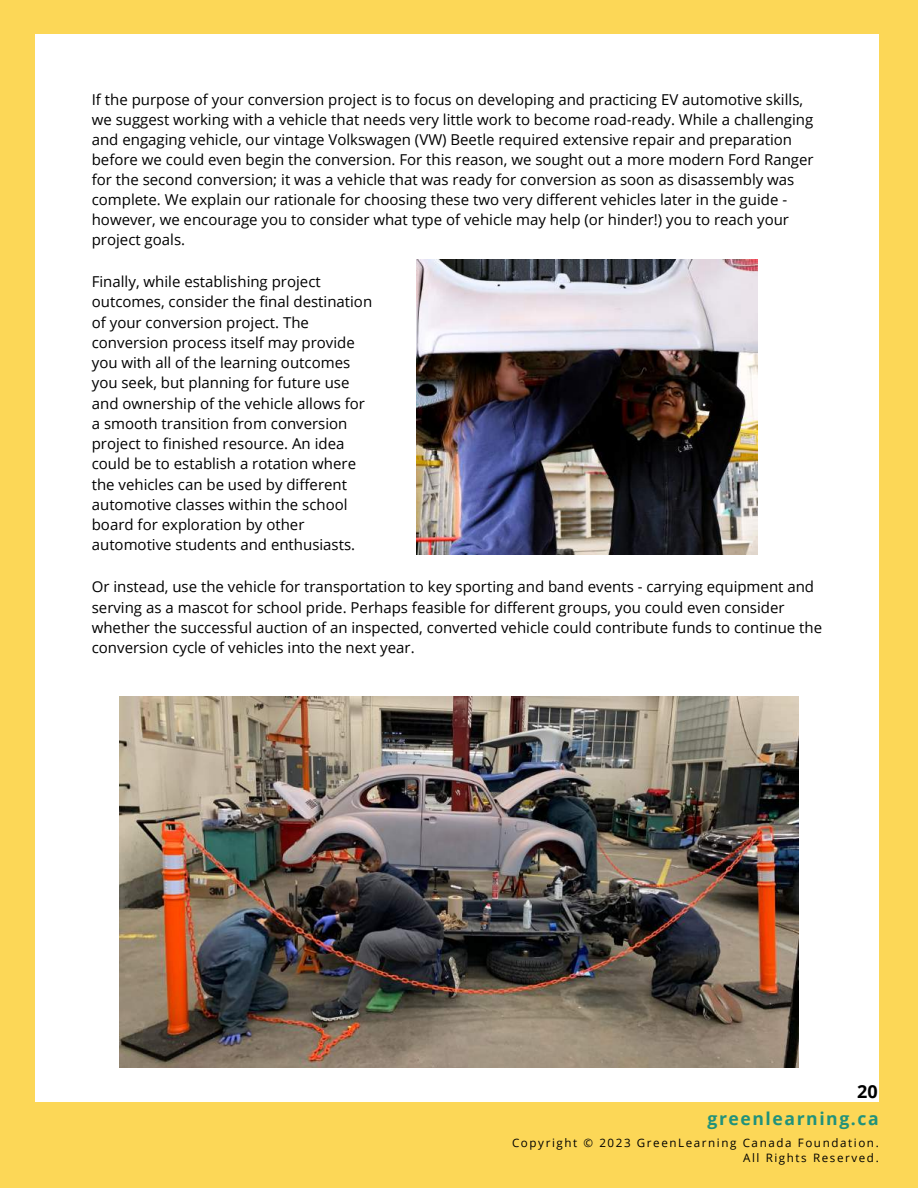
<style>
.page{position:relative;width:918px;height:1188px;background:#fcd757}
.page>*{position:absolute;margin:0;border:0;box-sizing:border-box;transform-origin:0 0}
.t1{font:700 18px "Open Sans";color:#000}
.t2{font:700 17.55px "Open Sans";letter-spacing:.09em;color:#21927b}
.t3{font:15px/20.2px "Open Sans";color:#000}
.t4{font:11.55px/15.5px "Open Sans";letter-spacing:.14em;color:#000;text-align:right}
</style>
<div class="page">
<div style="left:36px;top:34px;width:843px;height:1068px;background:#fff"></div>
<img style="left:416px;top:259px;width:341px;height:295px">
<img style="left:120px;top:697px;width:678px;height:371px">
<p class="t3" style="left:92px;top:90px;width:723px">If the purpose of your conversion project is to focus on developing and practicing EV automotive skills, we suggest working with a vehicle that needs very little work to become road-ready. While a challenging and engaging vehicle, our vintage Volkswagen (VW) Beetle required extensive repair and preparation before we could even begin the conversion. For this reason, we sought out a more modern Ford Ranger for the second conversion; it was a vehicle that was ready for conversion as soon as disassembly was complete. We explain our rationale for choosing these two very different vehicles later in the guide - however, we encourage you to consider what type of vehicle may help (or hinder!) you to reach your project goals.</p>
<p class="t3" style="left:92px;top:271px;width:282px">Finally, while establishing project outcomes, consider the final destination of your conversion project. The conversion process itself may provide you with all of the learning outcomes you seek, but planning for future use and ownership of the vehicle allows for a smooth transition from conversion project to finished resource. An idea could be to establish a rotation where the vehicles can be used by different automotive classes within the school board for exploration by other automotive students and enthusiasts.</p>
<p class="t3" style="left:92px;top:577px;width:732px">Or instead, use the vehicle for transportation to key sporting and band events - carrying equipment and serving as a mascot for school pride. Perhaps feasible for different groups, you could even consider whether the successful auction of an inspected, converted vehicle could contribute funds to continue the conversion cycle of vehicles into the next year.</p>
<p class="t1" style="left:857px;top:1078px;width:22px">20</p>
<p class="t2" style="left:708px;top:1106px;width:173px">greenlearning.ca</p>
<p class="t4" style="left:512px;top:1135px;width:368px">Copyright © 2023 GreenLearning Canada Foundation.<br>All Rights Reserved.</p>
</div>
